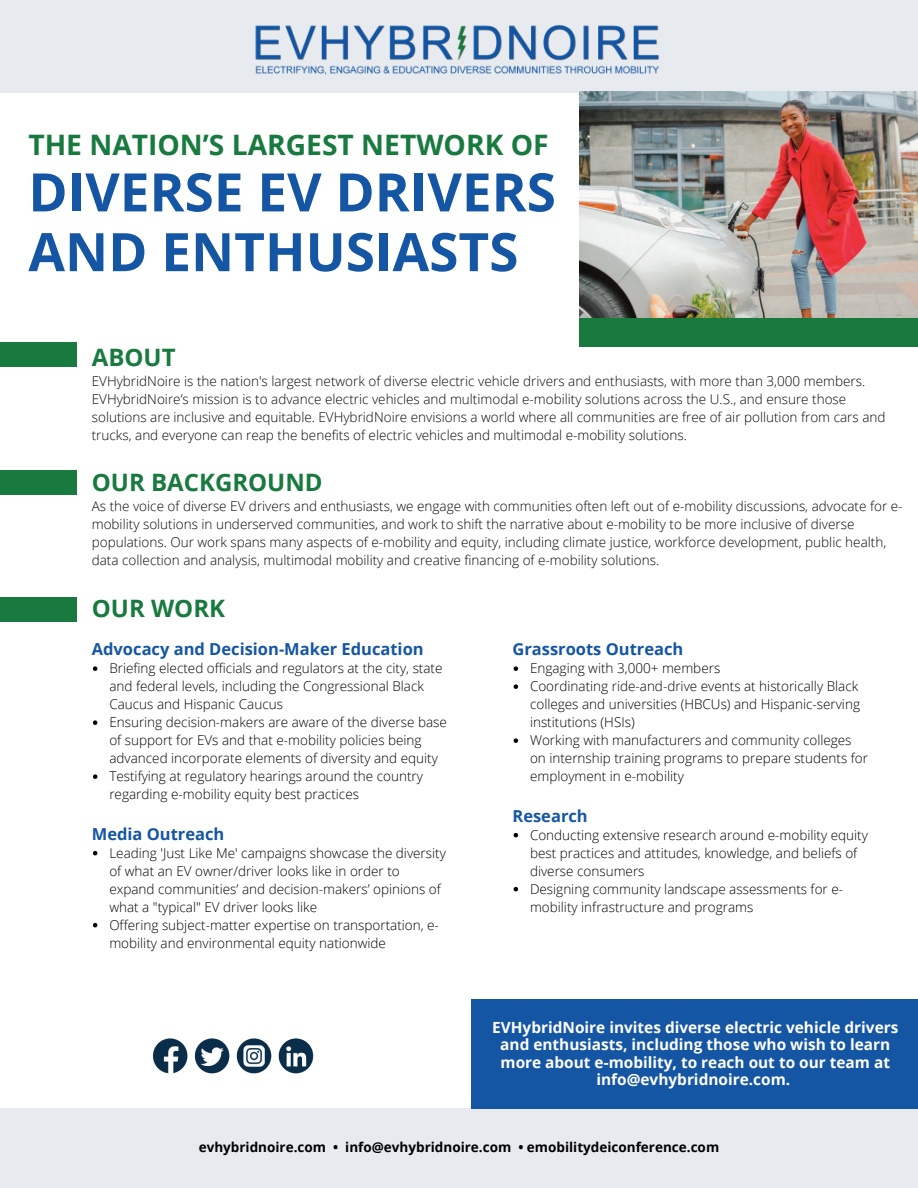
<style>
.page{position:relative;width:918px;height:1188px;background:#fff}
.page>*{position:absolute;margin:0;border:0;box-sizing:border-box;transform-origin:0 0}
.t1{font:700 53.1px/59.7px "Open Sans";color:#1556a4}
.t2{font:700 28.2px "Open Sans";color:#187a3e}
.t3{font:700 24px "Open Sans";color:#187a3e}
.t4{font:700 16.5px "Open Sans";color:#1556a4}
.t5{font:700 15.45px/17.2px "Open Sans";color:#fff;text-align:center}
.t6{font:300 13.5px/18px "Open Sans";color:#000}
.t7{font:300 13.5px/18px "Open Sans";color:#080705}
.t8{font:700 13.5px "Open Sans";color:#000}
</style>
<div class="page">
<div style="left:0;top:0;width:918px;height:92px;background:#e7eaee"></div>
<div style="left:0;top:1108px;width:918px;height:80px;background:#e7eaee"></div>
<div style="left:0;top:342px;width:77px;height:25px;background:#187a3e"></div>
<div style="left:0;top:470px;width:77px;height:25px;background:#187a3e"></div>
<div style="left:0;top:597px;width:77px;height:25px;background:#187a3e"></div>
<img style="left:255px;top:25px;width:404px;height:50px">
<img style="left:152px;top:1038px;width:162px;height:36px">
<svg style="left:93px;top:666px;width:4px;height:5px"></svg>
<svg style="left:93px;top:720px;width:4px;height:5px"></svg>
<svg style="left:93px;top:774px;width:4px;height:5px"></svg>
<svg style="left:93px;top:851px;width:4px;height:4px"></svg>
<svg style="left:93px;top:923px;width:4px;height:4px"></svg>
<svg style="left:514px;top:666px;width:4px;height:5px"></svg>
<svg style="left:514px;top:684px;width:4px;height:5px"></svg>
<svg style="left:514px;top:738px;width:4px;height:5px"></svg>
<svg style="left:514px;top:833px;width:4px;height:4px"></svg>
<svg style="left:514px;top:887px;width:4px;height:4px"></svg>
<div style="left:579px;top:318px;width:339px;height:28px;background:#187a3e"></div>
<img style="left:579px;top:92px;width:339px;height:226px">
<div style="left:471px;top:999px;width:447px;height:109px;background:#1556a4"></div>
<h2 class="t2" style="left:28px;top:125px;width:522px">THE NATION’S LARGEST NETWORK OF</h2>
<h1 class="t1" style="left:28px;top:161px;width:529px">DIVERSE EV DRIVERS<br>AND ENTHUSIASTS</h1>
<h3 class="t3" style="left:92px;top:340px;width:85px">ABOUT</h3>
<p class="t7" style="left:92px;top:372px;width:795px">EVHybridNoire is the nation's largest network of diverse electric vehicle drivers and enthusiasts, with more than 3,000 members.<br>EVHybridNoire’s mission is to advance electric vehicles and multimodal e-mobility solutions across the U.S., and ensure those solutions are inclusive and equitable. EVHybridNoire envisions a world where all communities are free of air pollution from cars and trucks, and everyone can reap the benefits of electric vehicles and multimodal e-mobility solutions.</p>
<h3 class="t3" style="left:92px;top:465px;width:232px">OUR BACKGROUND</h3>
<p class="t7" style="left:92px;top:497px;width:812px">As the voice of diverse EV drivers and enthusiasts, we engage with communities often left out of e-mobility discussions, advocate for e&shy;mobility solutions in underserved communities, and work to shift the narrative about e-mobility to be more inclusive of diverse populations. Our work spans many aspects of e-mobility and equity, including climate justice, workforce development, public health, data collection and analysis, multimodal mobility and creative financing of e-mobility solutions.</p>
<h3 class="t3" style="left:92px;top:592px;width:135px">OUR WORK</h3>
<p class="t4" style="left:92px;top:638px;width:333px">Advocacy and Decision-Maker Education</p>
<p class="t6" style="left:109px;top:659px;width:339px">Briefing elected officials and regulators at the city, state and federal levels, including the Congressional Black Caucus and Hispanic Caucus<br>Ensuring decision-makers are aware of the diverse base of support for EVs and that e-mobility policies being advanced incorporate elements of diversity and equity Testifying at regulatory hearings around the country regarding e-mobility equity best practices</p>
<p class="t4" style="left:92px;top:822px;width:134px">Media Outreach</p>
<p class="t6" style="left:109px;top:843px;width:338px">Leading 'Just Like Me' campaigns showcase the diversity of what an EV owner/driver looks like in order to expand communities’ and decision-makers’ opinions of what a "typical" EV driver looks like<br>Offering subject-matter expertise on transportation, e&shy;mobility and environmental equity nationwide</p>
<p class="t4" style="left:512px;top:638px;width:172px">Grassroots Outreach</p>
<p class="t6" style="left:530px;top:659px;width:340px">Engaging with 3,000+ members<br>Coordinating ride-and-drive events at historically Black colleges and universities (HBCUs) and Hispanic-serving institutions (HSIs)<br>Working with manufacturers and community colleges on internship training programs to prepare students for employment in e-mobility</p>
<p class="t4" style="left:512px;top:804px;width:77px">Research</p>
<p class="t6" style="left:530px;top:825px;width:339px">Conducting extensive research around e-mobility equity best practices and attitudes, knowledge, and beliefs of diverse consumers<br>Designing community landscape assessments for e&shy;mobility infrastructure and programs</p>
<p class="t5" style="left:492px;top:1018px;width:408px">EVHybridNoire invites diverse electric vehicle drivers and enthusiasts, including those who wish to learn more about e-mobility, to reach out to our team at info@evhybridnoire.com.</p>
<p class="t8" style="left:199px;top:1138px;width:522px">evhybridnoire.com • info@evhybridnoire.com • emobilitydeiconference.com</p>
</div>
